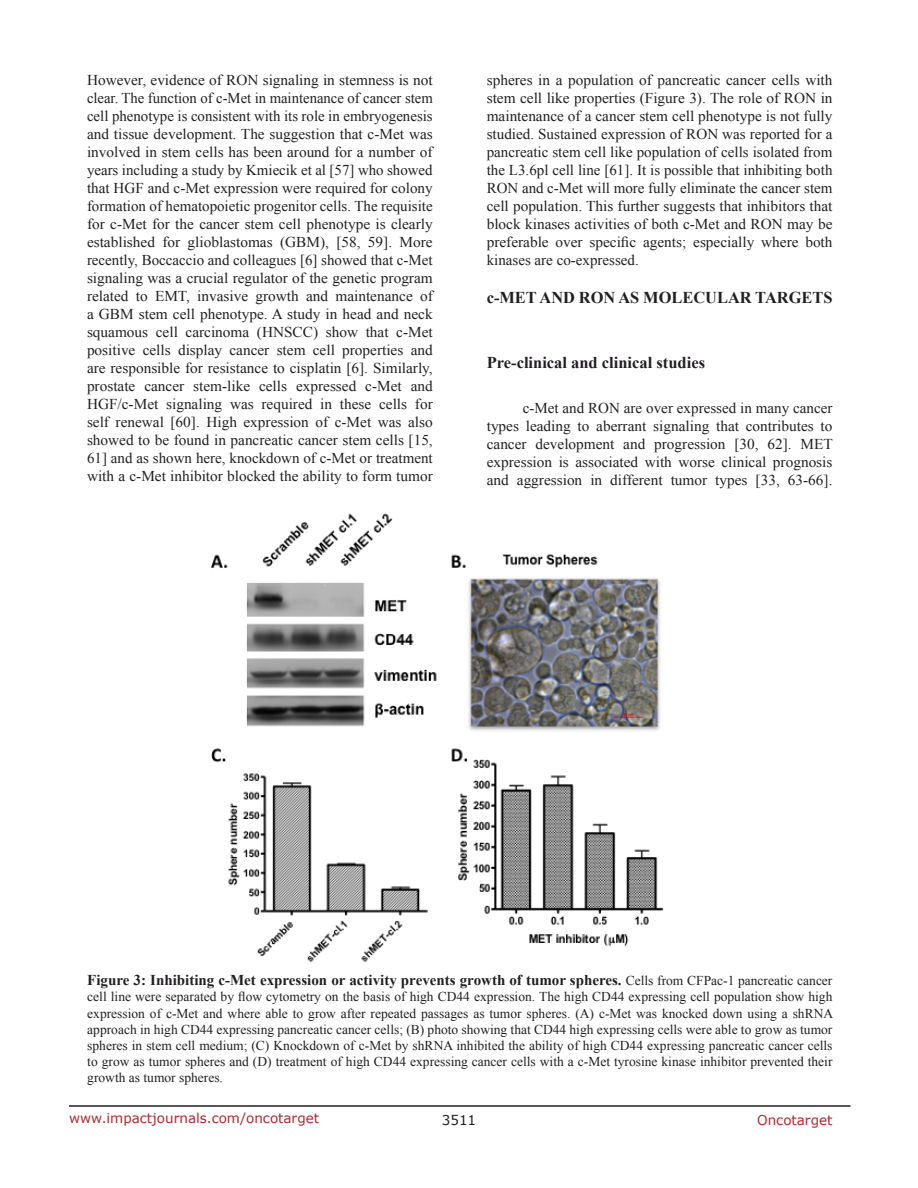
<style>
.page{position:relative;width:918px;height:1188px;background:#fff}
.page>*{position:absolute;margin:0;border:0;box-sizing:border-box;transform-origin:0 0}
.SubHeading{font:700 16.5px "Times New Roman";color:#221f22}
.BodyText{font:15px/18px "Times New Roman";color:#221f22;text-align:justify}
.FigureText{font:700 15px "Times New Roman";color:#221f22}
.FigureText-2{font:13.5px/16.2px "Times New Roman";color:#221f22;text-align:justify}
.t1{font:13.5px "Verdana";color:#ac2b31}
.t2{font:13.5px "Verdana";color:#221f22}
.s1{font-weight:400;font-size:13.5px}
</style>
<div class="page">
<hr style="left:69px;top:1105px;width:781px;height:2px;background:#231f20">
<img style="left:211px;top:513px;width:453px;height:449px">
<p class="BodyText" style="left:87px;top:71px;width:347px">However, evidence of RON signaling in stemness is not clear. The function of c-Met in maintenance of cancer stem cell phenotype is consistent with its role in embryogenesis and tissue development. The suggestion that c-Met was involved in stem cells has been around for a number of years including a study by Kmiecik et al [57] who showed that HGF and c-Met expression were required for colony formation of hematopoietic progenitor cells. The requisite for c-Met for the cancer stem cell phenotype is clearly established for glioblastomas (GBM), [58, 59]. More recently, Boccaccio and colleagues [6] showed that c-Met signaling was a crucial regulator of the genetic program related to EMT, invasive growth and maintenance of a GBM stem cell phenotype. A study in head and neck squamous cell carcinoma (HNSCC) show that c-Met positive cells display cancer stem cell properties and are responsible for resistance to cisplatin [6]. Similarly, prostate cancer stem-like cells expressed c-Met and HGF/c-Met signaling was required in these cells for self renewal [60]. High expression of c-Met was also showed to be found in pancreatic cancer stem cells [15, 61] and as shown here, knockdown of c-Met or treatment with a c-Met inhibitor blocked the ability to form tumor</p>
<p class="BodyText" style="left:487px;top:71px;width:347px">spheres in a population of pancreatic cancer cells with stem cell like properties (Figure 3). The role of RON in maintenance of a cancer stem cell phenotype is not fully studied. Sustained expression of RON was reported for a pancreatic stem cell like population of cells isolated from the L3.6pl cell line [61]. It is possible that inhibiting both RON and c-Met will more fully eliminate the cancer stem cell population. This further suggests that inhibitors that block kinases activities of both c-Met and RON may be preferable over specific agents; especially where both kinases are co-expressed.</p>
<p class="SubHeading" style="left:487px;top:286px;width:347px">c-MET AND RON AS MOLECULAR TARGETS</p>
<p class="SubHeading" style="left:487px;top:351px;width:220px">Pre-clinical and clinical studies</p>
<p class="BodyText" style="left:487px;top:399px;width:348px;text-indent:36px">c-Met and RON are over expressed in many cancer types leading to aberrant signaling that contributes to cancer development and progression [30, 62]. MET expression is associated with worse clinical prognosis and aggression in different tumor types [33, 63-66].</p>
<p class="FigureText" style="left:87px;top:970px;width:747px">Figure 3: Inhibiting c-Met expression or activity prevents growth of tumor spheres. <span class="s1">Cells from CFPac-1 pancreatic cancer</span></p>
<p class="FigureText-2" style="left:87px;top:989px;width:747px">cell line were separated by flow cytometry on the basis of high CD44 expression. The high CD44 expressing cell population show high expression of c-Met and where able to grow after repeated passages as tumor spheres. (A) c-Met was knocked down using a shRNA approach in high CD44 expressing pancreatic cancer cells; (B) photo showing that CD44 high expressing cells were able to grow as tumor spheres in stem cell medium; (C) Knockdown of c-Met by shRNA inhibited the ability of high CD44 expressing pancreatic cancer cells to grow as tumor spheres and (D) treatment of high CD44 expressing cancer cells with a c-Met tyrosine kinase inhibitor prevented their growth as tumor spheres.</p>
<p class="t1" style="left:69px;top:1109px;width:252px">www.impactjournals.com/oncotarget</p>
<p class="t2" style="left:442px;top:1111px;width:36px">3511</p>
<p class="t1" style="left:757px;top:1111px;width:77px">Oncotarget</p>
</div>
